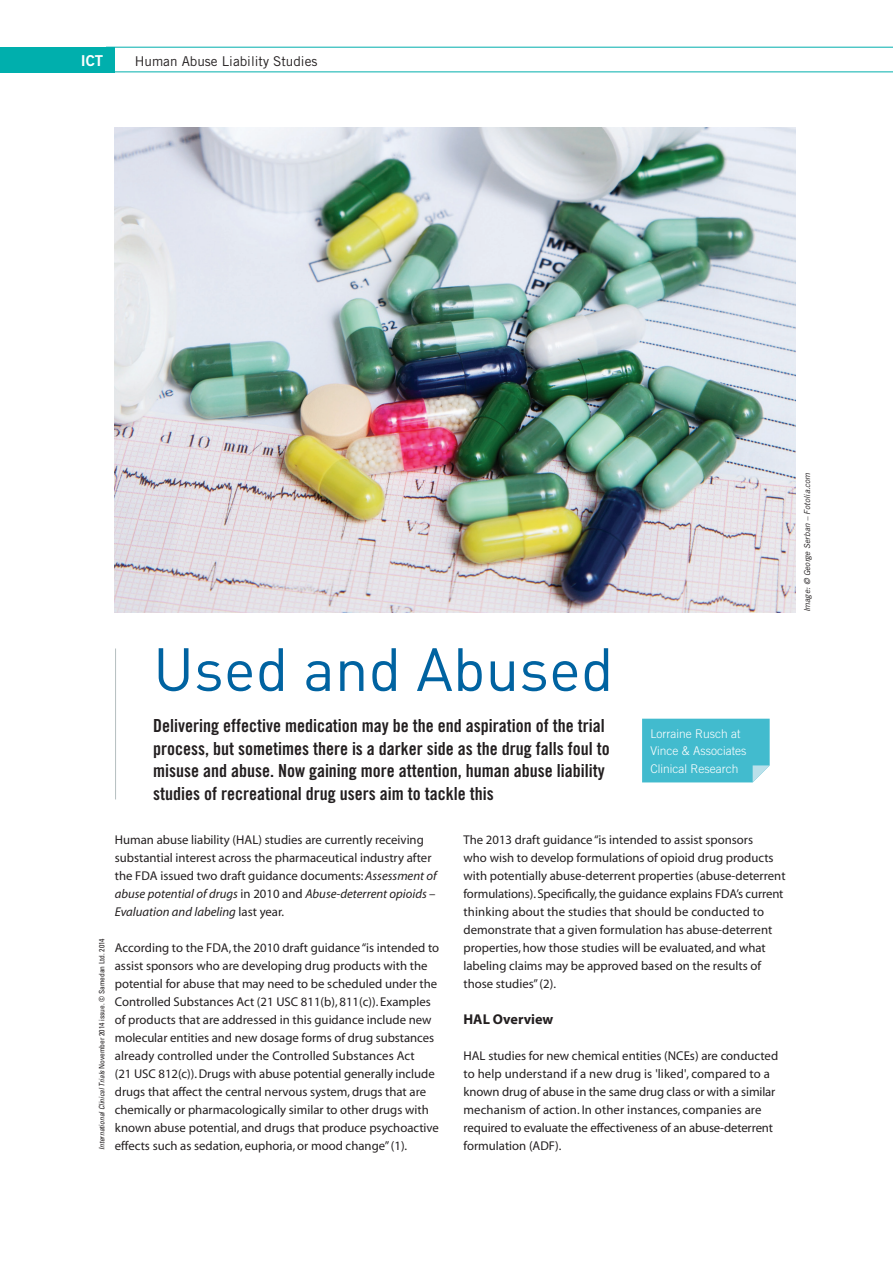
<style>
.page{position:relative;width:893px;height:1263px;background:#fff}
.page>*{position:absolute;margin:0;border:0;box-sizing:border-box;transform-origin:0 0}
.t1{font:60px "DIN Regular Alternate";color:#0063a1}
.t2{font:18px/22.5px "Trade Gothic Bold Cond Twenty";color:#231f20}
.t3{font:15px "Trade Gothic Bold Two";color:#fff}
.t4{font:700 14.25px "Myriad Pro";color:#231f20}
.t5{font:13.5px "Trade Gothic";color:#231f20}
.t6{font:12.75px/18px "Myriad";color:#231f20}
.t7{font:300 12px/17.2px "Trade Gothic";color:#fff}
.t8{font:italic 8.25px "Trade Gothic";color:#231f20}
.t9{font:condensed 7.5px "Univers";color:#231f20}
.s1{font-style:italic}
</style>
<div class="page">
<svg style="left:115px;top:47px;width:778px;height:25px"></svg>
<div style="left:0;top:47px;width:115px;height:25px;background:#00afad"></div>
<hr style="left:115px;top:648px;width:1px;height:151px;background:#b5bfc0">
<img style="left:115px;top:128px;width:680px;height:484px">
<div style="left:642px;top:719px;width:128px;height:63px;background:#42bbce"></div>
<p class="t3" style="left:81px;top:51px;width:24px">ICT</p>
<p class="t5" style="left:135px;top:53px;width:184px">Human Abuse Liability Studies</p>
<p class="t9" style="left:97px;top:1150px;width:213px;rotate:-90deg"><span class="s1">International Clinical Trials</span> November 2014 issue. © Samedan Ltd. 2014</p>
<h1 class="t1" style="left:153px;top:632px;width:462px">Used and Abused</h1>
<p class="t2" style="left:153px;top:715px;width:458px">Delivering effective medication may be the end aspiration of the trial process, but sometimes there is a darker side as the drug falls foul to misuse and abuse. Now gaining more attention, human abuse liability studies of recreational drug users aim to tackle this</p>
<p class="t6" style="left:463px;top:831px;width:324px">The 2013 draft guidance “is intended to assist sponsors<br>who wish to develop formulations of opioid drug products with potentially abuse-deterrent properties (abuse-deterrent formulations). Specifically, the guidance explains FDA’s current thinking about the studies that should be conducted to demonstrate that a given formulation has abuse-deterrent properties, how those studies will be evaluated, and what labeling claims may be approved based on the results of those studies” (2).</p>
<p class="t4" style="left:463px;top:1010px;width:91px">HAL Overview</p>
<p class="t6" style="left:463px;top:1047px;width:316px">HAL studies for new chemical entities (NCEs) are conducted to help understand if a new drug is 'liked', compared to a known drug of abuse in the same drug class or with a similar mechanism of action. In other instances, companies are required to evaluate the effectiveness of an abuse-deterrent formulation (ADF).</p>
<p class="t7" style="left:651px;top:725px;width:97px">Lorraine Rusch at<br>Vince &amp; Associates<br>Clinical Research</p>
<p class="t6" style="left:115px;top:831px;width:323px">Human abuse liability (HAL) studies are currently receiving substantial interest across the pharmaceutical industry after the FDA issued two draft guidance documents: <span class="s1">Assessment of abuse potential of drugs</span> in 2010 and <span class="s1">Abuse-deterrent opioids</span> – <span class="s1">Evaluation and labeling</span> last year.</p>
<p class="t6" style="left:115px;top:939px;width:326px">According to the FDA, the 2010 draft guidance “is intended to assist sponsors who are developing drug products with the potential for abuse that may need to be scheduled under the Controlled Substances Act (21 USC 811(b), 811(c)). Examples of products that are addressed in this guidance include new molecular entities and new dosage forms of drug substances already controlled under the Controlled Substances Act<br>(21 USC 812(c)). Drugs with abuse potential generally include drugs that affect the central nervous system, drugs that are chemically or pharmacologically similar to other drugs with known abuse potential, and drugs that produce psychoactive effects such as sedation, euphoria, or mood change” (1).</p>
<p class="t8" style="left:802px;top:612px;width:141px;rotate:-90deg">Image: © George Serban – Fotolia.com</p>
</div>
